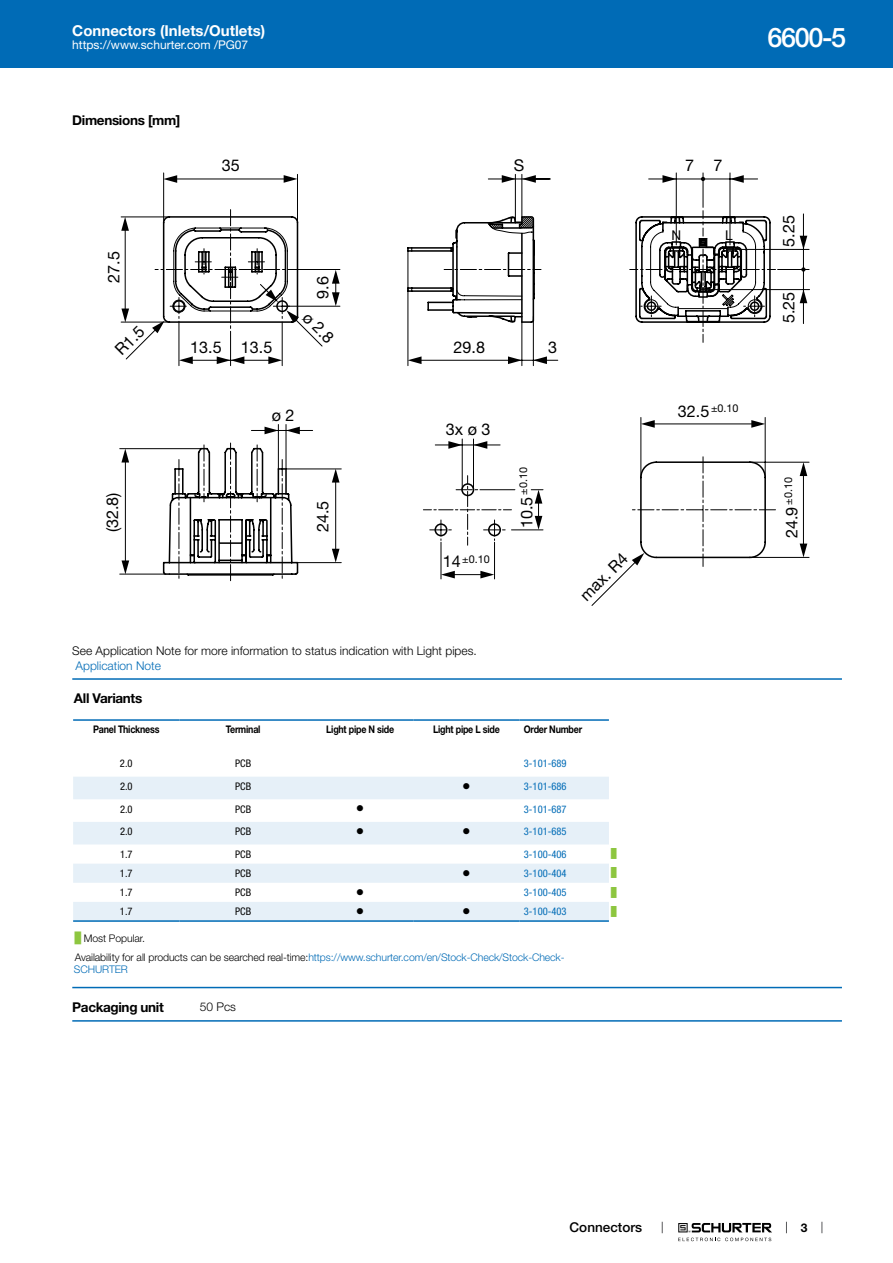
<style>
.page{position:relative;width:893px;height:1263px;background:#fff}
.page>*{position:absolute;margin:0;border:0;box-sizing:border-box;transform-origin:0 0}
.t1{font:500 27px "Helvetica Neue LT";color:#fff}
.t2{font:16.2px "Helvetica Neue LT";color:#000}
.t3{font:700 15px "Helvetica Neue LT";color:#fff}
.t4{font:700 13.5px "Helvetica Neue LT";letter-spacing:-.025em;color:#000}
.t5{font:500 13.5px "Helvetica Neue LT";color:#000}
.t6{font:13.5px "Helvetica Neue LT";color:#000}
.t7{font:300 12px "Helvetica Neue LT";color:#000}
.t8{font:12px "Helvetica Neue LT";color:#fff}
.t9{font:300 12px "Helvetica Neue LT";color:#006bb6}
.t10{font:700 12px "Helvetica Neue LT";color:#000}
.t11{font:10.8px "Helvetica Neue LT";color:#000}
.t12{font:300 10.5px/18.5px "Helvetica Neue LT";letter-spacing:-.01em;color:#000}
.t13{font:condensed 10.5px "Helvetica Neue LT";color:#006bb6}
.t14{font:700 10.5px "Helvetica Neue LT";letter-spacing:-.025em;color:#000;scale:.85 1}
.t15{font:condensed 10.5px "Helvetica Neue LT";color:#000}
.t16{font:10.5px "Wingdings";color:#000}
.t17{font:300 10.5px "Helvetica Neue LT";letter-spacing:-.01em;color:#006bb6}
.t18{font:9px "Arial Unicode MS";color:#8dc63f}
.s1{font-size:16.2px}
.s2{font-family:"Arial Unicode MS";font-weight:400;color:#8dc63f}
.s3{color:#006bb6}
</style>
<div class="page">
<svg style="left:678px;top:1223px;width:94px;height:18px"></svg>
<div style="left:0;top:0;width:893px;height:68px;background:#006bb6"></div>
<hr style="left:703px;top:173px;width:1px;height:34px;background:#000">
<hr style="left:163px;top:173px;width:1px;height:48px;background:#000">
<svg style="left:119px;top:174px;width:432px;height:405px"></svg>
<hr style="left:488px;top:179px;width:43px;height:1px;background:#000">
<svg style="left:591px;top:231px;width:219px;height:375px"></svg>
<svg style="left:284px;top:175px;width:13px;height:8px"></svg>
<svg style="left:502px;top:175px;width:14px;height:8px"></svg>
<svg style="left:522px;top:175px;width:28px;height:8px"></svg>
<svg style="left:163px;top:175px;width:14px;height:8px"></svg>
<hr style="left:649px;top:179px;width:109px;height:1px;background:#000">
<hr style="left:676px;top:173px;width:1px;height:72px;background:#000">
<hr style="left:730px;top:173px;width:1px;height:72px;background:#000">
<svg style="left:662px;top:175px;width:14px;height:8px"></svg>
<svg style="left:730px;top:175px;width:14px;height:8px"></svg>
<svg style="left:121px;top:217px;width:8px;height:14px"></svg>
<svg style="left:121px;top:308px;width:8px;height:14px"></svg>
<svg style="left:121px;top:449px;width:8px;height:13px"></svg>
<svg style="left:122px;top:560px;width:7px;height:14px"></svg>
<svg style="left:332px;top:469px;width:7px;height:13px"></svg>
<svg style="left:332px;top:549px;width:7px;height:14px"></svg>
<svg style="left:800px;top:462px;width:7px;height:14px"></svg>
<svg style="left:800px;top:544px;width:7px;height:13px"></svg>
<hr style="left:726px;top:249px;width:83px;height:1px;background:#000">
<hr style="left:778px;top:269px;width:31px;height:1px;background:#000">
<hr style="left:700px;top:289px;width:110px;height:1px;background:#000">
<hr style="left:803px;top:214px;width:1px;height:110px;background:#000">
<svg style="left:800px;top:289px;width:7px;height:14px"></svg>
<svg style="left:800px;top:236px;width:7px;height:14px"></svg>
<svg style="left:268px;top:356px;width:14px;height:8px"></svg>
<svg style="left:179px;top:356px;width:14px;height:8px"></svg>
<svg style="left:217px;top:356px;width:27px;height:8px"></svg>
<svg style="left:265px;top:427px;width:13px;height:7px"></svg>
<svg style="left:286px;top:427px;width:14px;height:7px"></svg>
<svg style="left:332px;top:292px;width:8px;height:14px"></svg>
<svg style="left:332px;top:270px;width:8px;height:14px"></svg>
<svg style="left:152px;top:210px;width:152px;height:123px"></svg>
<svg style="left:408px;top:211px;width:367px;height:367px"></svg>
<hr style="left:72px;top:678px;width:770px;height:2px;background:#006bb6">
<svg style="left:73px;top:777px;width:536px;height:143px;fill:#e6f0f8"></svg>
<hr style="left:73px;top:719px;width:106px;height:2px;background:#006bb6">
<hr style="left:179px;top:719px;width:128px;height:2px;background:#006bb6">
<hr style="left:307px;top:719px;width:106px;height:2px;background:#006bb6">
<hr style="left:413px;top:719px;width:107px;height:2px;background:#006bb6">
<hr style="left:520px;top:719px;width:89px;height:2px;background:#006bb6">
<hr style="left:73px;top:920px;width:106px;height:2px;background:#006bb6">
<hr style="left:179px;top:920px;width:128px;height:2px;background:#006bb6">
<hr style="left:307px;top:920px;width:106px;height:2px;background:#006bb6">
<hr style="left:413px;top:920px;width:107px;height:2px;background:#006bb6">
<hr style="left:520px;top:920px;width:89px;height:2px;background:#006bb6">
<hr style="left:72px;top:987px;width:770px;height:1px;background:#006bb6">
<hr style="left:72px;top:1020px;width:770px;height:2px;background:#006bb6">
<h3 class="t3" style="left:72px;top:21px;width:195px">Connectors (Inlets/Outlets)</h3>
<p class="t8" style="left:72px;top:38px;width:178px">https://www.schurter.com /PG07</p>
<p class="t4" style="left:72px;top:112px;width:110px">Dimensions [mm]</p>
<h2 class="t2" style="left:222px;top:156px;width:20px">35</h2>
<h2 class="t2" style="left:514px;top:156px;width:12px">S</h2>
<h2 class="t2" style="left:104px;top:283px;width:33px;rotate:-90deg">27.5</h2>
<h2 class="t2" style="left:111px;top:345px;width:35px;rotate:-45deg">R1.5</h2>
<h2 class="t2" style="left:190px;top:338px;width:33px">13.5</h2>
<h2 class="t2" style="left:241px;top:338px;width:33px">13.5</h2>
<h2 class="t2" style="left:313px;top:299px;width:24px;rotate:-90deg">9.6</h2>
<h2 class="t2" style="left:313px;top:308px;width:38px;rotate:45deg">ø 2.8</h2>
<h2 class="t2" style="left:272px;top:405px;width:24px">ø 2</h2>
<h2 class="t2" style="left:454px;top:338px;width:33px">29.8</h2>
<h2 class="t2" style="left:548px;top:338px;width:11px">3</h2>
<h2 class="t2" style="left:446px;top:420px;width:46px">3x ø 3</h2>
<h1 class="t1" style="left:767px;top:21px;width:80px">6600-5</h1>
<h2 class="t2" style="left:685px;top:156px;width:39px">7 7</h2>
<p class="t6" style="left:671px;top:227px;width:11px">N</p>
<p class="t6" style="left:725px;top:227px;width:9px">L</p>
<p class="t11" style="left:678px;top:402px;width:62px"><span class="s1">32.5</span> ±0.10</p>
<h2 class="t2" style="left:779px;top:246px;width:33px;rotate:-90deg">5.25</h2>
<h2 class="t2" style="left:779px;top:323px;width:33px;rotate:-90deg">5.25</h2>
<p class="t11" style="left:517px;top:495px;width:29px;rotate:-90deg">±0.10</p>
<p class="t11" style="left:782px;top:538px;width:62px;rotate:-90deg"><span class="s1">24.9</span> ±0.10</p>
<h2 class="t2" style="left:103px;top:532px;width:42px;rotate:-90deg">(32.8)</h2>
<h2 class="t2" style="left:313px;top:532px;width:33px;rotate:-90deg">24.5</h2>
<h2 class="t2" style="left:517px;top:528px;width:33px;rotate:-90deg">10.5</h2>
<p class="t11" style="left:462px;top:553px;width:29px">±0.10</p>
<h2 class="t2" style="left:576px;top:591px;width:62px;rotate:-45deg">max. R4</h2>
<h2 class="t2" style="left:443px;top:552px;width:20px">14</h2>
<p class="t7" style="left:72px;top:644px;width:406px">See Application Note for more information to status indication with Light pipes.</p>
<p class="t9" style="left:76px;top:658px;width:87px">Application Note</p>
<p class="t4" style="left:74px;top:690px;width:70px">All Variants</p>
<p class="t14" style="left:93px;top:723px;width:80px">Panel Thickness</p>
<p class="t14" style="left:226px;top:723px;width:42px">Terminal</p>
<p class="t14" style="left:326px;top:723px;width:81px">Light pipe N side</p>
<p class="t14" style="left:433px;top:723px;width:80px">Light pipe L side</p>
<p class="t14" style="left:524px;top:723px;width:70px">Order Number</p>
<p class="t15" style="left:120px;top:758px;width:14px">2.0</p>
<p class="t15" style="left:235px;top:758px;width:17px">PCB</p>
<p class="t13" style="left:524px;top:758px;width:44px">3-101-689</p>
<p class="t15" style="left:120px;top:780px;width:14px">2.0</p>
<p class="t15" style="left:235px;top:780px;width:17px">PCB</p>
<p class="t16" style="left:463px;top:780px;width:9px">●</p>
<p class="t13" style="left:524px;top:780px;width:44px">3-101-686</p>
<p class="t15" style="left:120px;top:803px;width:14px">2.0</p>
<p class="t15" style="left:235px;top:803px;width:17px">PCB</p>
<p class="t16" style="left:356px;top:803px;width:9px">●</p>
<p class="t13" style="left:524px;top:803px;width:44px">3-101-687</p>
<p class="t15" style="left:120px;top:825px;width:14px">2.0</p>
<p class="t15" style="left:235px;top:825px;width:17px">PCB</p>
<p class="t16" style="left:356px;top:826px;width:9px">●</p>
<p class="t16" style="left:463px;top:826px;width:9px">●</p>
<p class="t13" style="left:524px;top:825px;width:44px">3-101-685</p>
<p class="t15" style="left:120px;top:848px;width:14px">1.7</p>
<p class="t15" style="left:235px;top:848px;width:17px">PCB</p>
<p class="t13" style="left:524px;top:848px;width:44px">3-100-406</p>
<p class="t18" style="left:611px;top:847px;width:7px">█</p>
<p class="t15" style="left:120px;top:867px;width:14px">1.7</p>
<p class="t15" style="left:235px;top:867px;width:17px">PCB</p>
<p class="t16" style="left:463px;top:867px;width:9px">●</p>
<p class="t13" style="left:524px;top:867px;width:44px">3-100-404</p>
<p class="t18" style="left:611px;top:867px;width:7px">█</p>
<p class="t15" style="left:120px;top:886px;width:14px">1.7</p>
<p class="t15" style="left:235px;top:886px;width:17px">PCB</p>
<p class="t16" style="left:356px;top:886px;width:9px">●</p>
<p class="t13" style="left:524px;top:886px;width:44px">3-100-405</p>
<p class="t18" style="left:611px;top:886px;width:7px">█</p>
<p class="t15" style="left:120px;top:905px;width:14px">1.7</p>
<p class="t15" style="left:235px;top:905px;width:17px">PCB</p>
<p class="t16" style="left:356px;top:906px;width:9px">●</p>
<p class="t16" style="left:463px;top:906px;width:9px">●</p>
<p class="t13" style="left:524px;top:905px;width:44px">3-100-403</p>
<p class="t18" style="left:611px;top:905px;width:7px">█</p>
<p class="t12" style="left:75px;top:929px;width:491px"><span class="s2">█</span> Most Popular.<br>Availability for all products can be searched real-time:<span class="s3">https://www.schurter.com/en/Stock-Check/Stock-Check-</span></p>
<p class="t17" style="left:74px;top:963px;width:55px">SCHURTER</p>
<p class="t4" style="left:72px;top:998px;width:93px">Packaging unit</p>
<p class="t7" style="left:200px;top:999px;width:38px">50 Pcs</p>
<p class="t5" style="left:570px;top:1219px;width:74px">Connectors</p>
<p class="t10" style="left:801px;top:1220px;width:8px">3</p>
</div>
